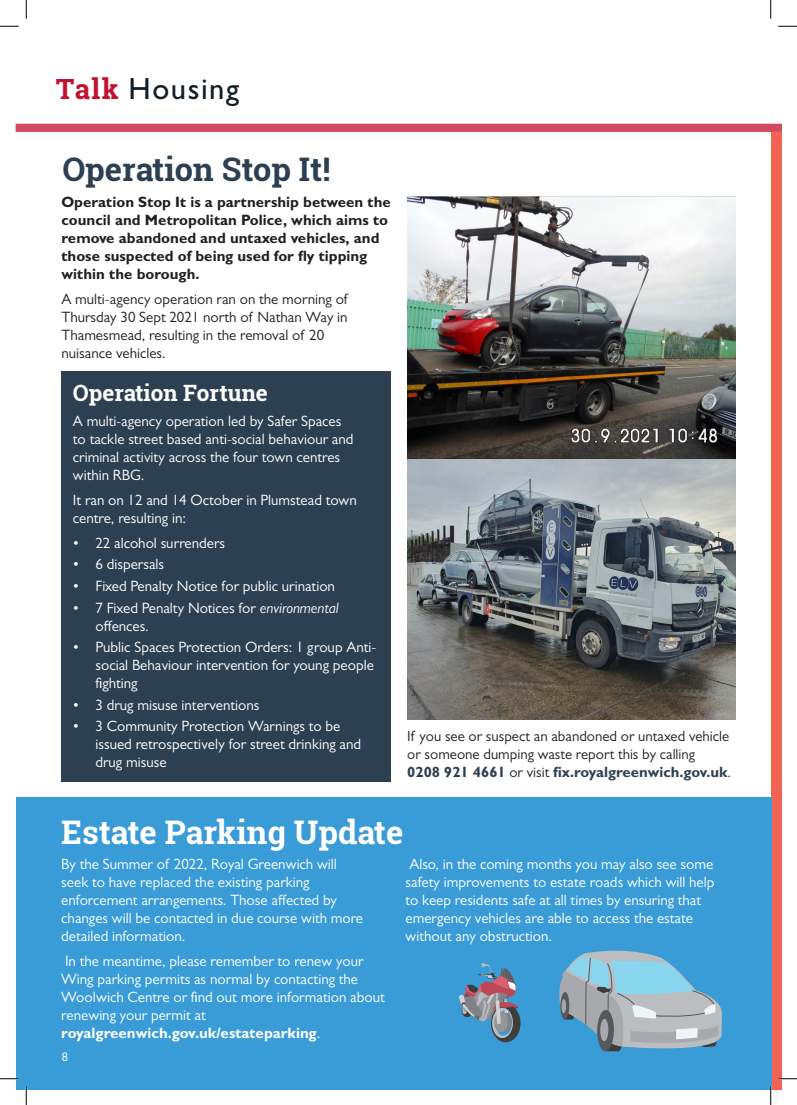
<style>
.page{position:relative;width:797px;height:1105px;background:#fff}
.page>*{position:absolute;margin:0;border:0;box-sizing:border-box;transform-origin:0 0}
.t1{font:700 32.5px "Roboto Slab";color:#fff}
.t2{font:700 32.5px "Roboto Slab";color:#2d4052}
.t3{font:500 30.62px "Gill Sans MT Std";letter-spacing:.05em;color:#0f1e28}
.t4{font:700 22.5px "Roboto Slab";color:#fff}
.t5{font:15px/18px "Gill Sans MT Std";color:#fff}
.t6{font:700 15px/18px "Gill Sans MT Std";color:#231f20}
.t7{font:15px/18px "Gill Sans MT Std";color:#231f20}
.t8{font:14.88px/17.8px "Gill Sans MT Std";color:#231f20}
.t9{font:12.5px "Gill Sans MT Std";color:#fff}
.s1{font-family:"Roboto Slab";font-weight:700;font-size:27.88px;color:#c3102f}
.s2{font-style:italic}
.s3{font-weight:700;color:#2d4052}
.s4{color:#2d4052}
.s5{font-weight:700}
</style>
<div class="page">
<div style="left:770px;top:132px;width:11px;height:957px;background:#f16352"></div>
<div style="left:62px;top:371px;width:329px;height:411px;background:#2d4052"></div>
<div style="left:16px;top:797px;width:755px;height:292px;background:#399cd7"></div>
<svg style="left:16px;top:124px;width:765px;height:8px;background:#d14b62"></svg>
<svg style="left:559px;top:950px;width:163px;height:102px"></svg>
<svg style="left:458px;top:963px;width:62px;height:79px"></svg>
<img style="left:407px;top:197px;width:328px;height:522px">
<svg style="left:0;top:25px;width:19px;height:2px"></svg>
<svg style="left:778px;top:25px;width:19px;height:2px"></svg>
<svg style="left:0;top:1078px;width:19px;height:1px"></svg>
<svg style="left:778px;top:1078px;width:19px;height:1px"></svg>
<svg style="left:25px;top:0;width:2px;height:19px"></svg>
<svg style="left:25px;top:1086px;width:2px;height:19px"></svg>
<svg style="left:770px;top:0;width:1px;height:19px"></svg>
<svg style="left:770px;top:1086px;width:1px;height:19px"></svg>
<p class="t3" style="left:56px;top:71px;width:185px"><span class="s1">Talk</span> Housing</p>
<p class="t2" style="left:62px;top:147px;width:270px">Operation Stop It!</p>
<p class="t6" style="left:61px;top:193px;width:331px">Operation Stop It is a partnership between the council and Metropolitan Police, which aims to remove abandoned and untaxed vehicles, and those suspected of being used for fly tipping within the borough.</p>
<p class="t7" style="left:61px;top:290px;width:287px">A multi-agency operation ran on the morning of Thursday 30 Sept 2021 north of Nathan Way in Thamesmead, resulting in the removal of 20 nuisance vehicles.</p>
<p class="t4" style="left:73px;top:377px;width:196px">Operation Fortune</p>
<p class="t5" style="left:73px;top:412px;width:282px">A multi-agency operation led by Safer Spaces to tackle street based anti-social behaviour and criminal activity across the four town centres within RBG.</p>
<p class="t5" style="left:73px;top:491px;width:285px">It ran on 12 and 14 October in Plumstead town centre, resulting in:</p>
<p class="t5" style="left:73px;top:534px;width:154px">• 22 alcohol surrenders</p>
<p class="t5" style="left:73px;top:555px;width:93px">• 6 dispersals</p>
<p class="t5" style="left:73px;top:577px;width:263px">• Fixed Penalty Notice for public urination</p>
<p class="t5" style="left:95px;top:598px;width:245px;text-indent:-23px">• 7 Fixed Penalty Notices for <span class="s2">environmental </span>offences.</p>
<p class="t5" style="left:95px;top:638px;width:282px;text-indent:-23px">• Public Spaces Protection Orders: 1 group Anti&shy;social Behaviour intervention for young people fighting</p>
<p class="t5" style="left:73px;top:695px;width:188px">• 3 drug misuse interventions</p>
<p class="t5" style="left:95px;top:717px;width:267px;text-indent:-23px">• 3 Community Protection Warnings to be issued retrospectively for street drinking and drug misuse</p>
<p class="t8" style="left:407px;top:727px;width:325px">If you see or suspect an abandoned or untaxed vehicle or someone dumping waste report this by calling<br><span class="s3">0208 921 4661</span> or visit <span class="s3">fix.royalgreenwich.gov.uk</span><span class="s4">.</span></p>
<p class="t1" style="left:61px;top:810px;width:343px">Estate Parking Update</p>
<p class="t5" style="left:61px;top:855px;width:303px">By the Summer of 2022, Royal Greenwich will seek to have replaced the existing parking enforcement arrangements. Those affected by changes will be contacted in due course with more detailed information.</p>
<p class="t5" style="left:61px;top:952px;width:325px">In the meantime, please remember to renew your Wing parking permits as normal by contacting the Woolwich Centre or find out more information about renewing your permit at <span class="s5">royalgreenwich.gov.uk/estateparking</span>.</p>
<p class="t5" style="left:405px;top:855px;width:310px">Also, in the coming months you may also see some safety improvements to estate roads which will help to keep residents safe at all times by ensuring that emergency vehicles are able to access the estate without any obstruction.</p>
<p class="t9" style="left:62px;top:1050px;width:8px">8</p>
</div>
